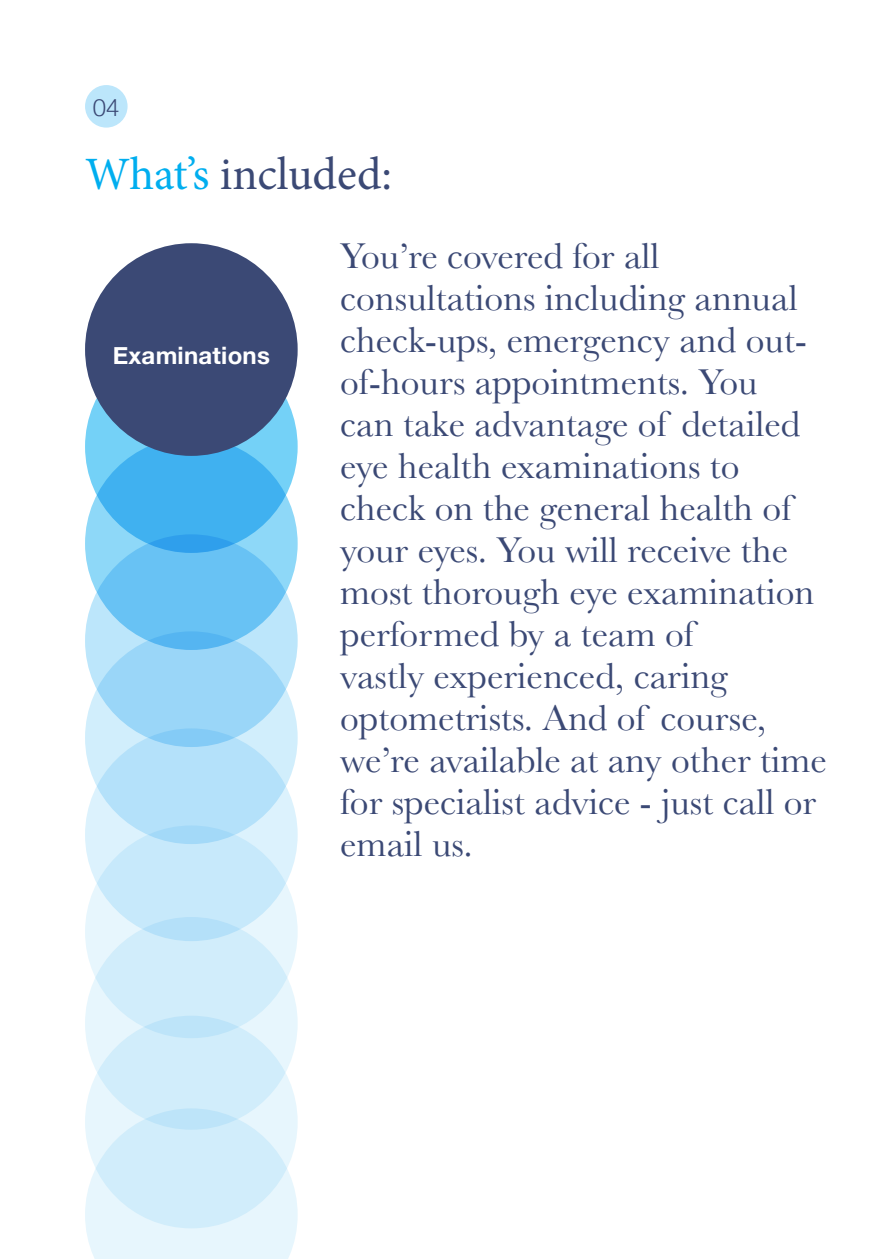
<style>
.page{position:relative;width:893px;height:1259px;background:#fff}
.page>*{position:absolute;margin:0;border:0;box-sizing:border-box;transform-origin:0 0}
.t1{font:46.5px "Minion Pro";letter-spacing:-.005em;color:#3b4975}
.t2{font:37.5px/42px "Baskerville";color:#3b4975}
.t3{font:700 24px "Helvetica Neue";letter-spacing:.01em;color:#fff}
.t4{font:300 24px "Helvetica Neue";color:#3b4975}
.s1{color:#00aeef}
</style>
<div class="page">
<div style="left:85px;top:340px;width:213px;height:213px;background:#74d1f7;border-radius:50%"></div>
<svg style="left:85px;top:437px;width:213px;height:213px;fill:#40b1f0"></svg>
<svg style="left:85px;top:534px;width:213px;height:213px;fill:#68c2f4"></svg>
<svg style="left:85px;top:631px;width:213px;height:213px;fill:#9ad6f8"></svg>
<svg style="left:85px;top:728px;width:213px;height:213px;fill:#b4e1fa"></svg>
<svg style="left:85px;top:825px;width:213px;height:213px;fill:#c7e9fb"></svg>
<svg style="left:85px;top:917px;width:213px;height:212px;fill:#d1edfb"></svg>
<svg style="left:85px;top:1015px;width:213px;height:213px;fill:#d1edfb"></svg>
<svg style="left:85px;top:1108px;width:213px;height:151px"></svg>
<div style="left:85px;top:243px;width:213px;height:213px;background:#3b4975;border-radius:50%"></div>
<div style="left:85px;top:85px;width:43px;height:43px;background:#bce6fb;border-radius:50%"></div>
<p class="t4" style="left:93px;top:88px;width:28px">04</p>
<p class="t1" style="left:85px;top:142px;width:309px"><span class="s1">What’s</span> included:</p>
<p class="t3" style="left:113px;top:336px;width:159px">Examinations</p>
<p class="t2" style="left:340px;top:234px;width:488px">You’re covered for all consultations including annual check-ups, emergency and out&shy;of-hours appointments. You<br>can take advantage of detailed eye health examinations to check on the general health of your eyes. You will receive the most thorough eye examination performed by a team of<br>vastly experienced, caring optometrists. And of course, we’re available at any other time for specialist advice - just call or email us.</p>
</div>
